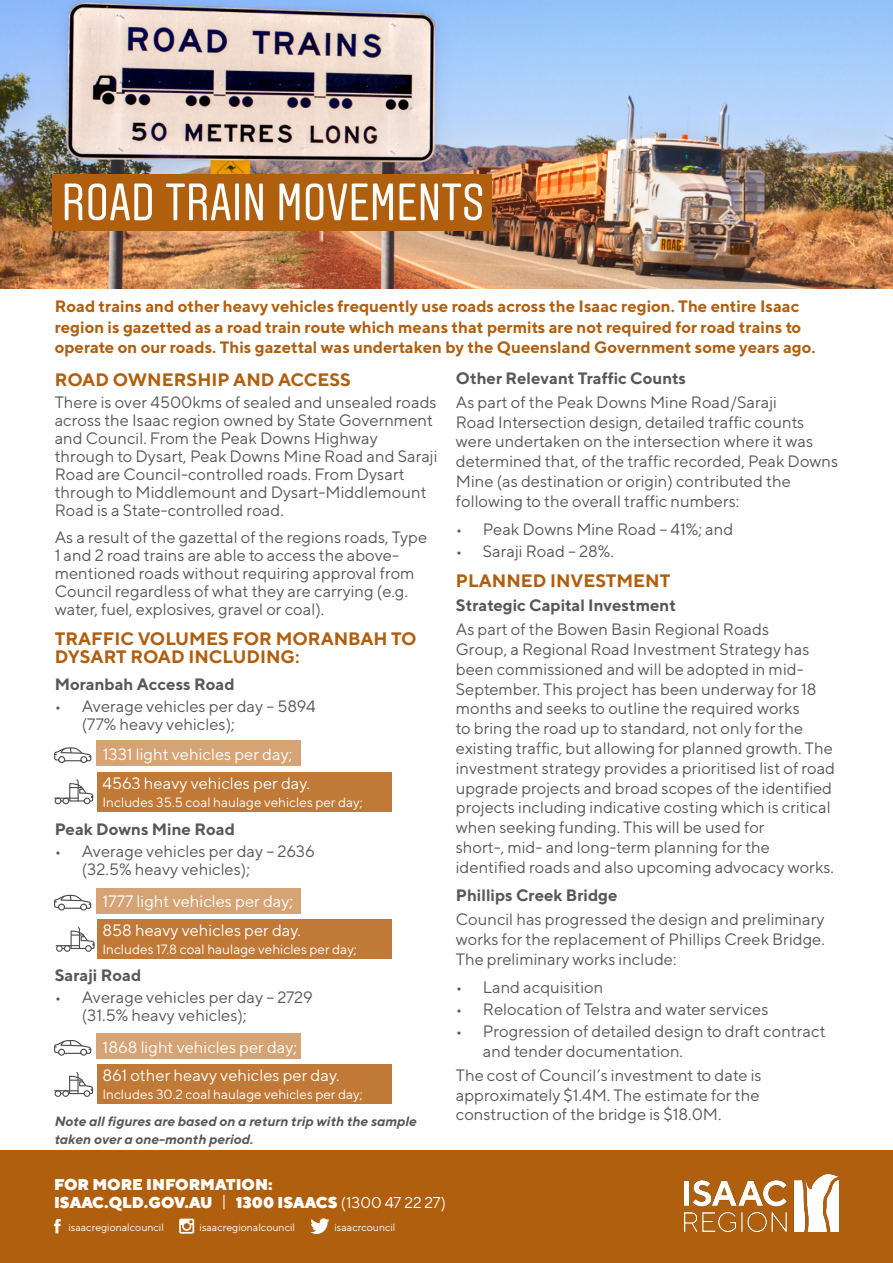
<style>
.page{position:relative;width:893px;height:1263px;background:#fff}
.page>*{position:absolute;margin:0;border:0;box-sizing:border-box;transform-origin:0 0}
.t1{font:52.5px "Aveny T";color:#fff}
.t2{font:700 18px/18px "TT Norms";color:#b05f0f}
.t3{font:16.5px/19.8px "TT Norms";color:#57585a}
.t4{font:700 16.5px/20.4px "TT Norms";color:#b05f0f}
.t5{font:16.5px "TT Norms";color:#fff}
.t6{font:700 16.5px "TT Norms";color:#57585a}
.t7{font:900 15.75px/18.1px "TT Norms";color:#fff}
.t8{font:13.5px "TT Norms";color:#fff}
.t9{font:italic 700 13.5px/18px "TT Norms";color:#57585a}
.t10{font:10.5px "TT Norms";color:#fff}
.s1{font-weight:400}
</style>
<div class="page">
<img style="left:0;top:0;width:893px;height:289px">
<div style="left:0;top:1151px;width:893px;height:112px;background:#b05f0f"></div>
<svg style="left:54px;top:1219px;width:7px;height:14px"></svg>
<svg style="left:179px;top:1218px;width:15px;height:15px"></svg>
<svg style="left:310px;top:1218px;width:19px;height:16px"></svg>
<img style="left:685px;top:1174px;width:154px;height:57px">
<div style="left:52px;top:174px;width:440px;height:56px;background:#b05f0f"></div>
<svg style="left:54px;top:779px;width:40px;height:26px"></svg>
<div style="left:97px;top:772px;width:295px;height:39px;background:#c07937"></div>
<svg style="left:54px;top:747px;width:38px;height:17px"></svg>
<div style="left:96px;top:740px;width:204px;height:26px;background:#d6a374"></div>
<svg style="left:56px;top:926px;width:39px;height:26px"></svg>
<div style="left:97px;top:919px;width:295px;height:40px;background:#c07937"></div>
<svg style="left:54px;top:894px;width:38px;height:17px"></svg>
<div style="left:96px;top:888px;width:204px;height:25px;background:#d6a374"></div>
<svg style="left:54px;top:1072px;width:40px;height:25px"></svg>
<div style="left:97px;top:1065px;width:295px;height:39px;background:#c07937"></div>
<svg style="left:54px;top:1040px;width:38px;height:16px"></svg>
<div style="left:96px;top:1033px;width:204px;height:26px;background:#d6a374"></div>
<p class="t1" style="left:61px;top:173px;width:425px">ROAD TRAIN MOVEMENTS</p>
<p class="t4" style="left:55px;top:296px;width:762px">Road trains and other heavy vehicles frequently use roads across the Isaac region. The entire Isaac region is gazetted as a road train route which means that permits are not required for road trains to operate on our roads. This gazettal was undertaken by the Queensland Government some years ago.</p>
<p class="t2" style="left:55px;top:370px;width:298px">ROAD OWNERSHIP AND ACCESS</p>
<p class="t3" style="left:55px;top:393px;width:384px;line-height:18px">There is over 4500kms of sealed and unsealed roads across the Isaac region owned by State Government and Council. From the Peak Downs Highway through to Dysart, Peak Downs Mine Road and Saraji Road are Council-controlled roads. From Dysart through to Middlemount and Dysart-Middlemount Road is a State-controlled road.</p>
<p class="t3" style="left:55px;top:527px;width:374px;line-height:18px">As a result of the gazettal of the regions roads, Type 1 and 2 road trains are able to access the above&shy;mentioned roads without requiring approval from Council regardless of what they are carrying (e.g. water, fuel, explosives, gravel or coal).</p>
<p class="t2" style="left:55px;top:630px;width:363px">TRAFFIC VOLUMES FOR MORANBAH TO<br>DYSART ROAD INCLUDING:</p>
<p class="t6" style="left:55px;top:674px;width:181px">Moranbah Access Road</p>
<p class="t3" style="left:82px;top:697px;width:236px;line-height:18px;text-indent:-27px">• Average vehicles per day – 5894 (77% heavy vehicles);</p>
<p class="t5" style="left:103px;top:744px;width:191px">1331 light vehicles per day;</p>
<p class="t5" style="left:102px;top:773px;width:209px">4563 heavy vehicles per day.</p>
<p class="t8" style="left:102px;top:794px;width:262px">Includes 35.5 coal haulage vehicles per day;</p>
<p class="t6" style="left:55px;top:819px;width:182px">Peak Downs Mine Road</p>
<p class="t3" style="left:82px;top:842px;width:235px;line-height:18px;text-indent:-27px">• Average vehicles per day – 2636 (32.5% heavy vehicles);</p>
<p class="t5" style="left:103px;top:891px;width:192px">1777 light vehicles per day;</p>
<p class="t5" style="left:102px;top:920px;width:200px">858 heavy vehicles per day.</p>
<p class="t8" style="left:102px;top:941px;width:256px">Includes 17.8 coal haulage vehicles per day;</p>
<p class="t6" style="left:55px;top:964px;width:88px">Saraji Road</p>
<p class="t3" style="left:82px;top:987px;width:233px;line-height:18px;text-indent:-27px">• Average vehicles per day – 2729 (31.5% heavy vehicles);</p>
<p class="t5" style="left:103px;top:1036px;width:196px">1868 light vehicles per day;</p>
<p class="t5" style="left:102px;top:1065px;width:239px">861 other heavy vehicles per day.</p>
<p class="t8" style="left:102px;top:1086px;width:262px">Includes 30.2 coal haulage vehicles per day;</p>
<p class="t9" style="left:55px;top:1111px;width:364px">Note all figures are based on a return trip with the sample taken over a one-month period.</p>
<p class="t6" style="left:456px;top:367px;width:232px">Other Relevant Traffic Counts</p>
<p class="t3" style="left:456px;top:392px;width:384px">As part of the Peak Downs Mine Road/Saraji<br>Road Intersection design, detailed traffic counts were undertaken on the intersection where it was determined that, of the traffic recorded, Peak Downs Mine (as destination or origin) contributed the following to the overall traffic numbers:</p>
<p class="t3" style="left:456px;top:519px;width:279px">• Peak Downs Mine Road – 41%; and</p>
<p class="t3" style="left:456px;top:541px;width:160px">• Saraji Road – 28%.</p>
<p class="t2" style="left:456px;top:571px;width:216px">PLANNED INVESTMENT</p>
<p class="t6" style="left:456px;top:595px;width:222px">Strategic Capital Investment</p>
<p class="t3" style="left:456px;top:619px;width:381px">As part of the Bowen Basin Regional Roads<br>Group, a Regional Road Investment Strategy has been commissioned and will be adopted in mid-September. This project has been underway for 18 months and seeks to outline the required works<br>to bring the road up to standard, not only for the existing traffic, but allowing for planned growth. The investment strategy provides a prioritised list of road upgrade projects and broad scopes of the identified projects including indicative costing which is critical when seeking funding. This will be used for<br>short-, mid- and long-term planning for the identified roads and also upcoming advocacy works.</p>
<p class="t6" style="left:456px;top:885px;width:163px">Phillips Creek Bridge</p>
<p class="t3" style="left:456px;top:909px;width:371px;text-align:justify">Council has progressed the design and preliminary works for the replacement of Phillips Creek Bridge.<br>The preliminary works include:</p>
<p class="t3" style="left:456px;top:977px;width:149px">• Land acquisition</p>
<p class="t3" style="left:456px;top:999px;width:314px">• Relocation of Telstra and water services</p>
<p class="t3" style="left:483px;top:1021px;width:344px;text-indent:-27px">• Progression of detailed design to draft contract and tender documentation.</p>
<p class="t3" style="left:456px;top:1065px;width:307px">The cost of Council’s investment to date is approximately $1.4M. The estimate for the construction of the bridge is $18.0M.</p>
<p class="t7" style="left:54px;top:1174px;width:393px">FOR MORE INFORMATION:<br>ISAAC.QLD.GOV.AU <span class="s1">|</span> 1300 ISAACS <span class="s1">(1300 47 22 27)</span></p>
<p class="t10" style="left:68px;top:1221px;width:97px">isaacregionalcouncil</p>
<p class="t10" style="left:200px;top:1221px;width:97px">isaacregionalcouncil</p>
<p class="t10" style="left:335px;top:1221px;width:62px">isaacrcouncil</p>
</div>
